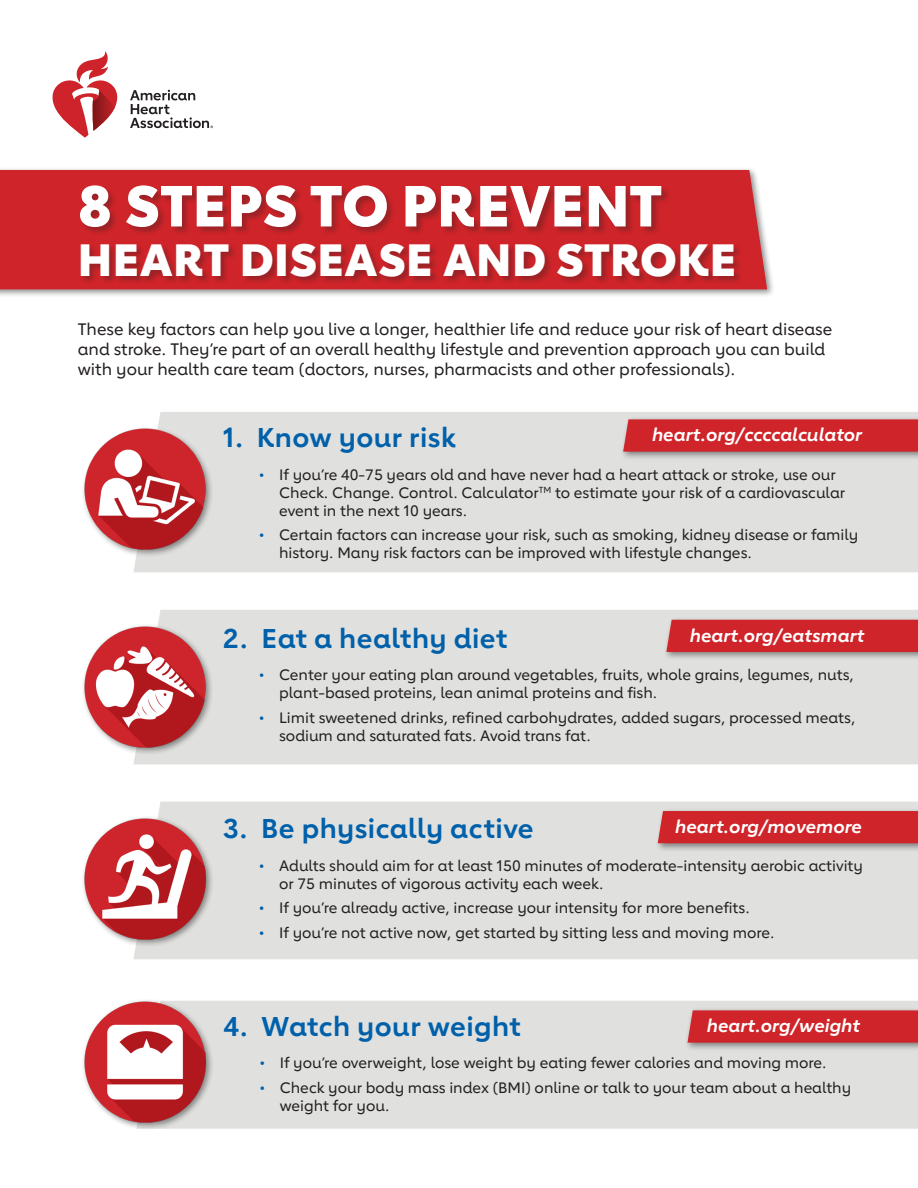
<style>
.page{position:relative;width:918px;height:1188px;background:#fff}
.page>*{position:absolute;margin:0;border:0;box-sizing:border-box;transform-origin:0 0}
.Paragraph_Style_2{font:800 57px "Lub Dub";letter-spacing:.01em;color:#fff}
.Paragraph_Style_2-2{font:800 45px "Lub Dub";letter-spacing:.01em;color:#fff}
.Subtitle{font:700 27px "Lub Dub";letter-spacing:.015em;color:#0160aa}
.links{font:italic 700 18px "Lub Dub";color:#fff}
.Intro{font:500 16.5px/19.8px "Lub Dub";color:#231f20}
.t1{font:500 15px/18px "Lub Dub";color:#231f20}
.s1{color:#0160aa}
</style>
<div class="page">
<div style="left:0;top:167px;width:775px;height:131px;background:#231f20;opacity:.5"></div>
<div style="left:0;top:170px;width:767px;height:119px;background:#cf2429"></div>
<svg style="left:130px;top:90px;width:83px;height:38px"></svg>
<svg style="left:52px;top:51px;width:66px;height:87px"></svg>
<div style="left:133px;top:802px;width:785px;height:157px;background:#e0e1df"></div>
<img style="left:83px;top:810px;width:130px;height:137px">
<div style="left:655px;top:808px;width:263px;height:44px;background:#231f20;opacity:.5"></div>
<div style="left:658px;top:811px;width:260px;height:32px;background:#cf2429"></div>
<div style="left:133px;top:610px;width:785px;height:154px;background:#e0e1df"></div>
<img style="left:83px;top:619px;width:130px;height:136px">
<div style="left:663px;top:616px;width:255px;height:45px;background:#231f20;opacity:.5"></div>
<div style="left:666px;top:620px;width:252px;height:32px;background:#cf2429"></div>
<div style="left:133px;top:412px;width:785px;height:160px;background:#e0e1df"></div>
<img style="left:83px;top:421px;width:130px;height:136px">
<div style="left:620px;top:416px;width:298px;height:44px;background:#231f20;opacity:.5"></div>
<svg style="left:623px;top:419px;width:295px;height:33px;background:#ce282d"></svg>
<div style="left:80px;top:186px;width:662px;height:99px;background:#231f20;opacity:.3"></div>
<div style="left:214px;top:1001px;width:704px;height:128px;background:#e0e1df"></div>
<img style="left:83px;top:1000px;width:130px;height:129px">
<div style="left:685px;top:1007px;width:233px;height:44px;background:#231f20;opacity:.5"></div>
<svg style="left:687px;top:1010px;width:231px;height:33px;background:#ce292e"></svg>
<h1 class="Paragraph_Style_2" style="left:78px;top:171px;width:586px">8 STEPS TO PREVENT</h1>
<h1 class="Paragraph_Style_2-2" style="left:78px;top:232px;width:660px">HEART DISEASE AND STROKE</h1>
<p class="Intro" style="left:78px;top:319px;width:756px">These key factors can help you live a longer, healthier life and reduce your risk of heart disease and stroke. They’re part of an overall healthy lifestyle and prevention approach you can build with your health care team (doctors, nurses, pharmacists and other professionals).</p>
<h2 class="Subtitle" style="left:223px;top:421px;width:234px">1. Know your risk</h2>
<p class="links" style="left:652px;top:424px;width:212px">heart.org/ccccalculator</p>
<p class="t1" style="left:279px;top:465px;width:568px;text-indent:-20px"><span class="s1">•</span> If you’re 40-75 years old and have never had a heart attack or stroke, use our<br>Check. Change. Control. Calculator<sup>TM</sup> to estimate your risk of a cardiovascular event in the next 10 years.</p>
<p class="t1" style="left:279px;top:526px;width:581px;text-indent:-20px"><span class="s1">•</span> Certain factors can increase your risk, such as smoking, kidney disease or family history. Many risk factors can be improved with lifestyle changes.</p>
<h2 class="Subtitle" style="left:223px;top:622px;width:286px">2. Eat a healthy diet</h2>
<p class="links" style="left:690px;top:624px;width:176px">heart.org/eatsmart</p>
<p class="t1" style="left:279px;top:666px;width:576px;text-indent:-20px"><span class="s1">•</span> Center your eating plan around vegetables, fruits, whole grains, legumes, nuts, plant-based proteins, lean animal proteins and fish.</p>
<p class="t1" style="left:279px;top:709px;width:578px;text-indent:-20px"><span class="s1">•</span> Limit sweetened drinks, refined carbohydrates, added sugars, processed meats, sodium and saturated fats. Avoid trans fat.</p>
<h2 class="Subtitle" style="left:223px;top:812px;width:312px">3. Be physically active</h2>
<p class="links" style="left:675px;top:816px;width:188px">heart.org/movemore</p>
<p class="t1" style="left:279px;top:856px;width:585px;text-indent:-20px"><span class="s1">•</span> Adults should aim for at least 150 minutes of moderate-intensity aerobic activity or 75 minutes of vigorous activity each week.</p>
<p class="t1" style="left:259px;top:899px;width:492px"><span class="s1">•</span> If you’re already active, increase your intensity for more benefits.</p>
<p class="t1" style="left:259px;top:924px;width:517px"><span class="s1">•</span> If you’re not active now, get started by sitting less and moving more.</p>
<h2 class="Subtitle" style="left:224px;top:1010px;width:299px">4. Watch your weight</h2>
<p class="links" style="left:707px;top:1015px;width:155px">heart.org/weight</p>
<p class="t1" style="left:259px;top:1054px;width:569px"><span class="s1">•</span> If you’re overweight, lose weight by eating fewer calories and moving more.</p>
<p class="t1" style="left:280px;top:1079px;width:573px;text-indent:-20px"><span class="s1">•</span> Check your body mass index (BMI) online or talk to your team about a healthy weight for you.</p>
</div>
